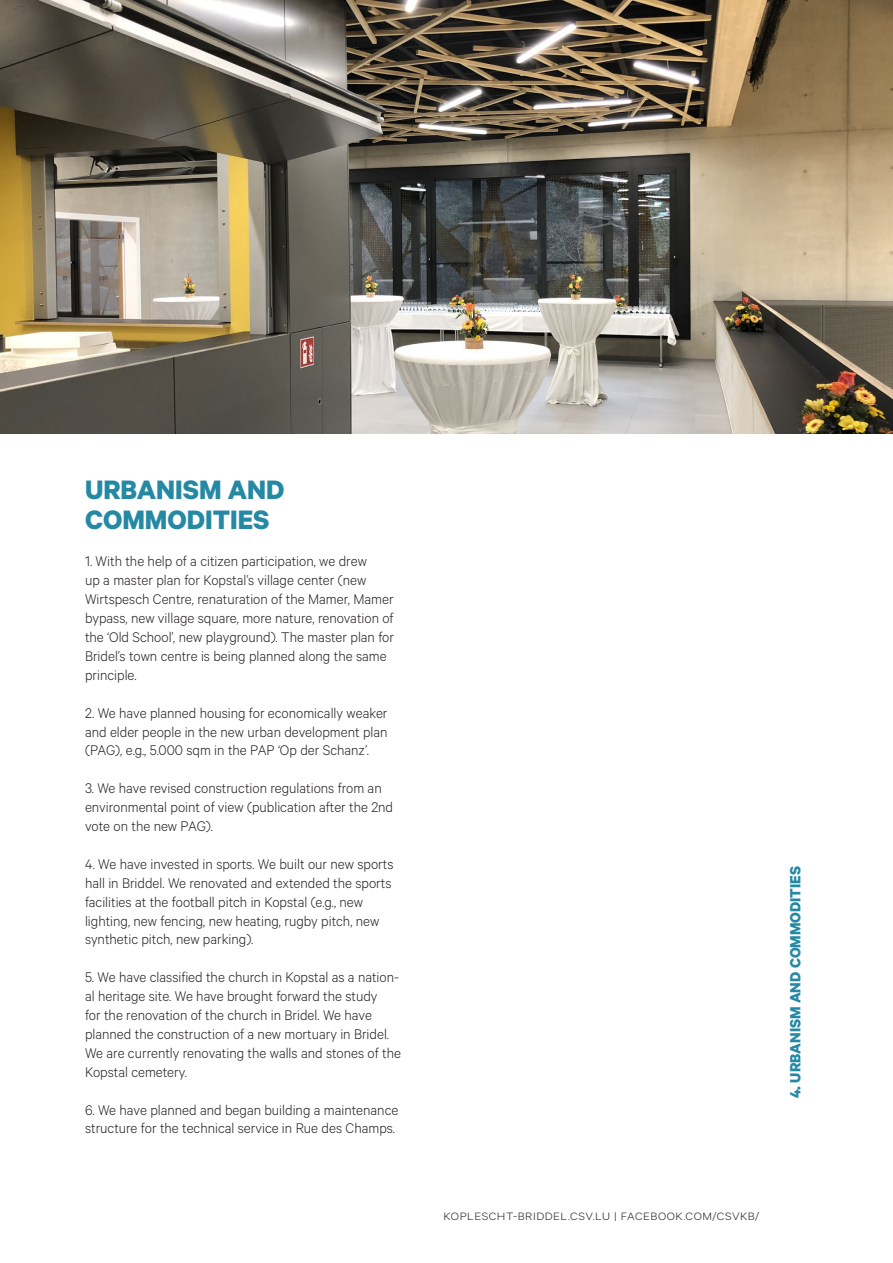
<style>
.page{position:relative;width:893px;height:1263px;background:#fff}
.page>*{position:absolute;margin:0;border:0;box-sizing:border-box;transform-origin:0 0}
._00_PAGE_COUL_TITRE{font:700 30px "Calibre";color:#2589a4}
.t1{font:700 16.65px "Calibre";color:#2589a4}
._00_PAGE_COUL_TITRE-2{font:300 15.75px/18.9px "Calibre";color:#231f20}
.t2{font:300 12px "Calibre";letter-spacing:.04em;color:#231f20;scale:1.1 1}
</style>
<div class="page">
<img style="left:0;top:0;width:893px;height:434px">
<p class="_00_PAGE_COUL_TITRE" style="left:85px;top:471px;width:201px">URBANISM AND</p>
<p class="_00_PAGE_COUL_TITRE" style="left:85px;top:501px;width:186px">COMMODITIES</p>
<p class="_00_PAGE_COUL_TITRE-2" style="left:85px;top:551px;width:311px">1. With the help of a citizen participation, we drew<br>up a master plan for Kopstal’s village center (new Wirtspesch Centre, renaturation of the Mamer, Mamer bypass, new village square, more nature, renovation of the ‘Old School’, new playground). The master plan for Bridel’s town centre is being planned along the same principle.</p>
<p class="_00_PAGE_COUL_TITRE-2" style="left:85px;top:703px;width:304px;text-align:justify">2. We have planned housing for economically weaker and elder people in the new urban development plan (PAG), e.g., 5.000 sqm in the PAP ‘Op der Schanz’.</p>
<p class="_00_PAGE_COUL_TITRE-2" style="left:85px;top:778px;width:310px">3. We have revised construction regulations from an environmental point of view (publication after the 2nd vote on the new PAG).</p>
<p class="_00_PAGE_COUL_TITRE-2" style="left:85px;top:854px;width:310px">4. We have invested in sports. We built our new sports hall in Briddel. We renovated and extended the sports facilities at the football pitch in Kopstal (e.g., new lighting, new fencing, new heating, rugby pitch, new synthetic pitch, new parking).</p>
<p class="_00_PAGE_COUL_TITRE-2" style="left:85px;top:967px;width:317px">5. We have classified the church in Kopstal as a nation&shy;al heritage site. We have brought forward the study<br>for the renovation of the church in Bridel. We have planned the construction of a new mortuary in Bridel.<br>We are currently renovating the walls and stones of the Kopstal cemetery.</p>
<p class="_00_PAGE_COUL_TITRE-2" style="left:85px;top:1099px;width:315px">6. We have planned and began building a maintenance structure for the technical service in Rue des Champs.</p>
<p class="t1" style="left:785px;top:1098px;width:234px;rotate:-90deg">4. URBANISM AND COMMODITIES</p>
<p class="t2" style="left:444px;top:1210px;width:289px">KOPLESCHT-BRIDDEL.CSV.LU | FACEBOOK.COM/CSVKB/</p>
</div>
